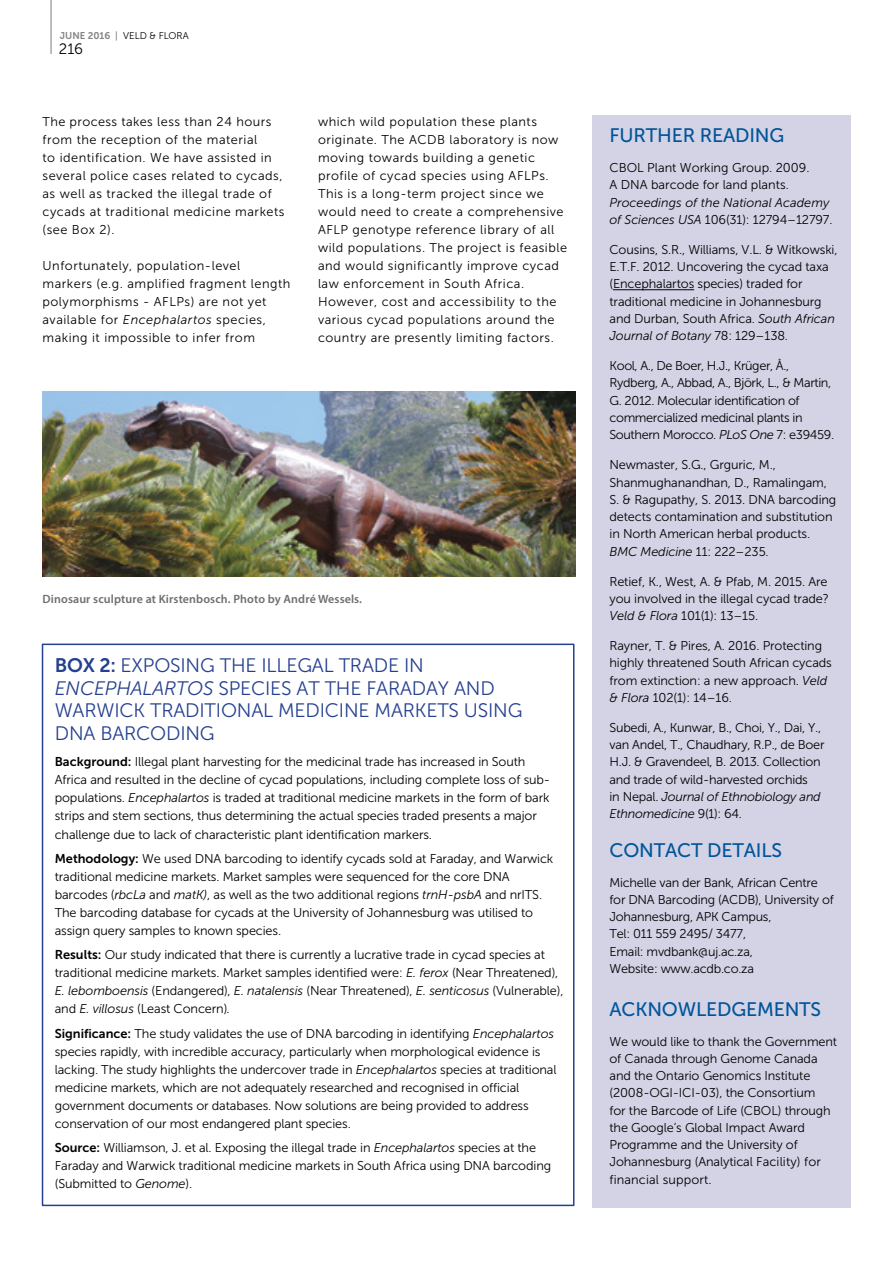
<style>
.page{position:relative;width:893px;height:1263px;background:#fff}
.page>*{position:absolute;margin:0;border:0;box-sizing:border-box;transform-origin:0 0}
.t1{font:19.5px/22.5px "Museo Sans 300";letter-spacing:-.01em;color:#25408f}
.t2{font:19.5px "Museo Sans 500";letter-spacing:-.01em;color:#00559a}
.t3{font:15px "Museo Sans 300";color:#000}
.t4{font:12.75px/17.2px "Museo Sans 300";letter-spacing:-.01em;color:#000}
.t5{font:12.75px/18px "Museo Sans 300";letter-spacing:.04em;color:#000}
.t6{font:12.75px/17.2px "Museo Sans 300";letter-spacing:-.03em;color:#000}
.t7{font:italic 12.75px/17.2px "Museo Sans 300";color:#000}
.t8{font:600 12px "Myriad Pro";letter-spacing:.01em;color:#6d6e71}
.t9{font:9.75px "Museo Sans 300";color:#000}
.s1{font-family:"Museo Sans 700";color:#808285}
.s2{color:#58595b}
.s3{font-style:italic}
.s4{font-family:"Museo Sans 700"}
.s5{font-style:normal}
</style>
<div class="page">
<hr style="left:50px;top:0;width:2px;height:54px;background:#a7a9ac">
<div style="left:42px;top:644px;width:532px;height:562px;border:2px solid #25408f"></div>
<div style="left:592px;top:115px;width:258px;height:1093px;background:#d4d3e6"></div>
<hr style="left:613px;top:289px;width:81px;height:1px;background:#000">
<img style="left:43px;top:392px;width:532px;height:184px">
<p class="t9" style="left:60px;top:30px;width:130px"><span class="s1">JUNE 2016</span> <span class="s2">|</span> VELD &amp; FLORA</p>
<p class="t3" style="left:59px;top:41px;width:26px">216</p>
<p class="t5" style="left:43px;top:113px;width:244px">The process takes less than 24 hours from the reception of the material<br>to identification. We have assisted in several police cases related to cycads, as well as tracked the illegal trade of cycads at traditional medicine markets (see Box 2).</p>
<p class="t5" style="left:43px;top:257px;width:249px">Unfortunately, population-level markers (e.g. amplified fragment length polymorphisms - AFLPs) are not yet available for <span class="s3">Encephalartos</span> species, making it impossible to infer from</p>
<p class="t5" style="left:318px;top:113px;width:251px">which wild population these plants originate. The ACDB laboratory is now moving towards building a genetic profile of cycad species using AFLPs.<br>This is a long-term project since we would need to create a comprehensive AFLP genotype reference library of all wild populations. The project is feasible and would significantly improve cycad law enforcement in South Africa.<br>However, cost and accessibility to the various cycad populations around the country are presently limiting factors.</p>
<p class="t8" style="left:43px;top:591px;width:321px">Dinosaur sculpture at Kirstenbosch. Photo by André Wessels.</p>
<h1 class="t1" style="left:55px;top:655px;width:469px"><span class="s4">BOX 2:</span> EXPOSING THE ILLEGAL TRADE IN <span class="s3">ENCEPHALARTOS</span> SPECIES AT THE FARADAY AND WARWICK TRADITIONAL MEDICINE MARKETS USING DNA BARCODING</h1>
<p class="t4" style="left:55px;top:753px;width:497px;line-height:18px"><span class="s4">Background:</span> Illegal plant harvesting for the medicinal trade has increased in South Africa and resulted in the decline of cycad populations, including complete loss of sub&shy;populations. <span class="s3">Encephalartos</span> is traded at traditional medicine markets in the form of bark strips and stem sections, thus determining the actual species traded presents a major challenge due to lack of characteristic plant identification markers.</p>
<p class="t4" style="left:55px;top:849px;width:500px;line-height:18px"><span class="s4">Methodology:</span> We used DNA barcoding to identify cycads sold at Faraday, and Warwick traditional medicine markets. Market samples were sequenced for the core DNA barcodes (<span class="s3">rbcLa</span> and <span class="s3">matK)</span>, as well as the two additional regions <span class="s3">trnH-psbA</span> and nrITS.<br>The barcoding database for cycads at the University of Johannesburg was utilised to assign query samples to known species.</p>
<p class="t4" style="left:55px;top:946px;width:510px;line-height:18px"><span class="s4">Results:</span> Our study indicated that there is currently a lucrative trade in cycad species at traditional medicine markets. Market samples identified were: <span class="s3">E. ferox</span> (Near Threatened), <span class="s3">E. lebomboensis</span> (Endangered), <span class="s3">E. natalensis</span> (Near Threatened), <span class="s3">E. senticosus</span> (Vulnerable), and <span class="s3">E. villosus</span> (Least Concern)<span class="s3">.</span></p>
<p class="t4" style="left:55px;top:1024px;width:503px;line-height:18px"><span class="s4">Significance:</span> The study validates the use of DNA barcoding in identifying <span class="s3">Encephalartos </span>species rapidly, with incredible accuracy, particularly when morphological evidence is lacking. The study highlights the undercover trade in <span class="s3">Encephalartos</span> species at traditional medicine markets, which are not adequately researched and recognised in official government documents or databases. Now solutions are being provided to address conservation of our most endangered plant species.</p>
<p class="t4" style="left:55px;top:1139px;width:498px;line-height:18px"><span class="s4">Source:</span> Williamson, J. et al. Exposing the illegal trade in <span class="s3">Encephalartos</span> species at the<br>Faraday and Warwick traditional medicine markets in South Africa using DNA barcoding (Submitted to <span class="s3">Genome</span>).</p>
<h1 class="t2" style="left:609px;top:125px;width:176px">FURTHER READING</h1>
<p class="t4" style="left:609px;top:159px;width:202px">CBOL Plant Working Group. 2009.<br>A DNA barcode for land plants.</p>
<p class="t7" style="left:609px;top:194px;width:225px">Proceedings of the National Academy of Sciences USA <span class="s5">106(31): 12794–12797.</span></p>
<p class="t4" style="left:609px;top:241px;width:230px">Cousins, S.R., Williams, V.L. &amp; Witkowski, E.T.F. 2012. Uncovering the cycad taxa (Encephalartos species) traded for traditional medicine in Johannesburg and Durban, South Africa. <span class="s3">South African Journal of Botany</span> 78: 129–138.</p>
<p class="t6" style="left:609px;top:357px;width:226px">Kool, A., De Boer, H.J., Krüger, Å., Rydberg, A., Abbad, A., Björk, L., &amp; Martin, G. 2012. Molecular identification of commercialized medicinal plants in Southern Morocco. <span class="s3">PLoS One</span> 7: e39459.</p>
<p class="t4" style="left:609px;top:456px;width:228px">Newmaster, S.G., Grguric, M., Shanmughanandhan, D., Ramalingam, S. &amp; Ragupathy, S. 2013. DNA barcoding detects contamination and substitution in North American herbal products.<br><span class="s3">BMC Medicine</span> 11: 222–235.</p>
<p class="t4" style="left:609px;top:573px;width:221px;text-align:justify">Retief, K., West, A. &amp; Pfab, M. 2015. Are you involved in the illegal cycad trade?<br><span class="s3">Veld &amp; Flora</span> 101(1): 13–15.</p>
<p class="t4" style="left:609px;top:637px;width:224px">Rayner, T. &amp; Pires, A. 2016. Protecting highly threatened South African cycads from extinction: a new approach. <span class="s3">Veld &amp; Flora</span> 102(1): 14–16.</p>
<p class="t4" style="left:609px;top:719px;width:217px">Subedi, A., Kunwar, B., Choi, Y., Dai, Y., van Andel, T., Chaudhary, R.P., de Boer H.J. &amp; Gravendeel, B. 2013. Collection and trade of wild-harvested orchids<br>in Nepal. <span class="s3">Journal of Ethnobiology and Ethnomedicine</span> 9(1): 64.</p>
<h1 class="t2" style="left:609px;top:839px;width:174px">CONTACT DETAILS</h1>
<p class="t4" style="left:609px;top:874px;width:226px">Michelle van der Bank, African Centre for DNA Barcoding (ACDB), University of<br>Johannesburg, APK Campus,<br>Tel: 011 559 2495/ 3477,<br>Email: mvdbank@uj.ac.za,<br>Website: www.acdb.co.za</p>
<h1 class="t2" style="left:609px;top:998px;width:213px">ACKNOWLEDGEMENTS</h1>
<p class="t4" style="left:609px;top:1033px;width:229px">We would like to thank the Government of Canada through Genome Canada and the Ontario Genomics Institute (2008-OGI-ICI-03), the Consortium<br>for the Barcode of Life (CBOL) through the Google’s Global Impact Award Programme and the University of Johannesburg (Analytical Facility) for financial support.</p>
</div>
